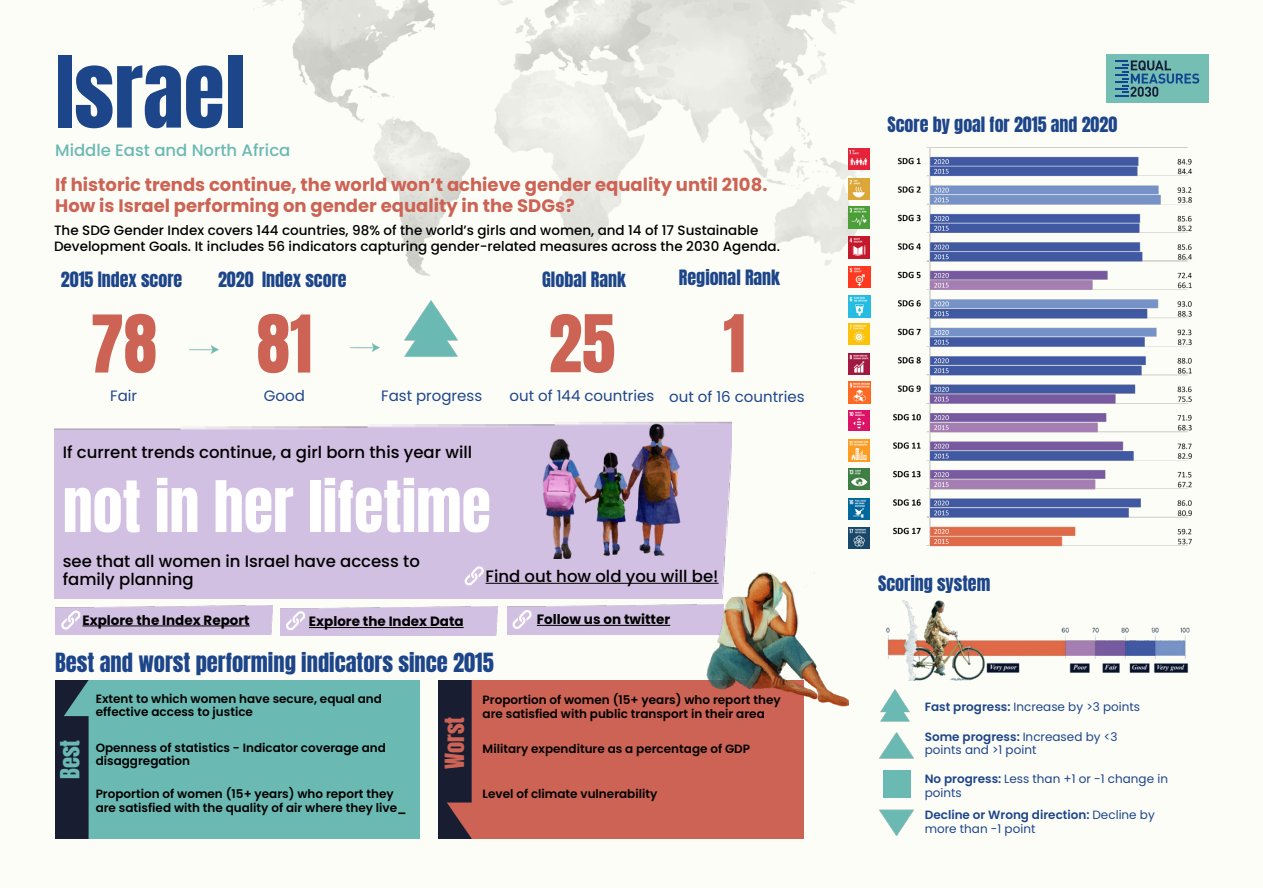
<style>
.page{position:relative;width:1263px;height:893px;background:#fff}
.page>*{position:absolute;margin:0;border:0;box-sizing:border-box;transform-origin:0 0}
.t1{font:84px "Anton";color:#1d458a}
.t2{font:67.5px "Anton";color:#cc6354}
.t3{font:60px "Anton";color:#fff}
.t4{font:22.5px "Anton";color:#1d458a}
.t5{font:22.5px "Anton";color:#cc6354}
.t6{font:22.5px "Anton";color:#6ab9b3}
.t7{font:700 18px/21.6px "Poppins";color:#cc6354}
.t8{font:18px "Anton";color:#1d458a}
.t9{font:500 16.5px/18px "Poppins";color:#000}
.t10{font:500 16.5px "Poppins";color:#6ab9b3}
.t11{font:15px "Poppins";color:#1d458a}
.t12{font:500 13.5px/16.2px "Poppins";color:#000}
.t13{font:700 13.5px "Poppins";color:#000}
.t14{font:600 12px/13.5px "Poppins";color:#000}
.t15{font:12px/13.5px "Poppins";color:#1d458a}
.t16{font:600 12px/13.5px "Poppins";color:#1d458a}
.s1{font-weight:600}
.s2{font-weight:400}
</style>
<div class="page">
<img style="left:55px;top:0;width:1133px;height:839px">
<div style="left:1106px;top:54px;width:103px;height:49px;background:#75beb3"></div>
<svg style="left:1115px;top:60px;width:84px;height:37px"></svg>
<img style="left:56px;top:680px;width:364px;height:159px">
<img style="left:878px;top:594px;width:312px;height:86px">
<img style="left:439px;top:680px;width:364px;height:159px">
<div style="left:54px;top:418px;width:678px;height:181px;background:#d2c0e3"></div>
<img style="left:401px;top:300px;width:61px;height:69px">
<hr style="left:486px;top:583px;width:232px;height:1px;background:#000">
<img style="left:189px;top:335px;width:30px;height:29px">
<img style="left:350px;top:333px;width:30px;height:29px">
<img style="left:56px;top:605px;width:217px;height:30px">
<hr style="left:82px;top:626px;width:168px;height:1px;background:#000">
<svg style="left:61px;top:610px;width:19px;height:20px"></svg>
<img style="left:281px;top:606px;width:216px;height:29px">
<svg style="left:286px;top:611px;width:19px;height:19px"></svg>
<div style="left:507px;top:605px;width:186px;height:29px;background:#d2c0e3"></div>
<hr style="left:537px;top:625px;width:133px;height:1px;background:#000">
<svg style="left:512px;top:610px;width:20px;height:19px"></svg>
<img style="left:491px;top:419px;width:212px;height:140px">
<img style="left:693px;top:566px;width:155px;height:150px">
<img style="left:880px;top:809px;width:33px;height:26px">
<img style="left:878px;top:690px;width:34px;height:38px">
<img style="left:883px;top:770px;width:27px;height:28px">
<img style="left:879px;top:733px;width:34px;height:26px">
<hr style="left:309px;top:627px;width:155px;height:1px;background:#000">
<img style="left:887px;top:148px;width:306px;height:419px">
<svg style="left:464px;top:566px;width:20px;height:19px"></svg>
<img style="left:848px;top:148px;width:22px;height:22px">
<img style="left:848px;top:178px;width:22px;height:22px">
<img style="left:848px;top:207px;width:22px;height:21px">
<img style="left:848px;top:237px;width:22px;height:21px">
<img style="left:849px;top:266px;width:21px;height:22px">
<img style="left:849px;top:296px;width:21px;height:21px">
<img style="left:848px;top:323px;width:21px;height:21px">
<img style="left:848px;top:353px;width:22px;height:22px">
<img style="left:848px;top:381px;width:22px;height:22px">
<img style="left:848px;top:411px;width:22px;height:20px">
<img style="left:848px;top:439px;width:22px;height:22px">
<img style="left:848px;top:468px;width:21px;height:21px">
<img style="left:848px;top:498px;width:21px;height:21px">
<img style="left:848px;top:527px;width:21px;height:21px">
<h1 class="t1" style="left:55px;top:49px;width:192px">Israel</h1>
<h3 class="t10" style="left:55px;top:141px;width:237px">Middle East and North Africa</h3>
<h3 class="t7" style="left:55px;top:174px;width:714px">If historic trends continue, the world won’t achieve gender equality until 2108.<br>How is Israel performing on gender equality in the SDGs?</h3>
<p class="t12" style="left:54px;top:222px;width:727px">The SDG Gender Index covers 144 countries, 98% of the world’s girls and women, and 14 of 17 Sustainable<br>Development Goals. It includes 56 indicators capturing gender-related measures across the 2030 Agenda.</p>
<h3 class="t8" style="left:61px;top:270px;width:123px">2015 Index score</h3>
<h3 class="t8" style="left:218px;top:270px;width:130px">2020 Index score</h3>
<h3 class="t8" style="left:542px;top:270px;width:85px">Global Rank</h3>
<h3 class="t8" style="left:679px;top:268px;width:103px">Regional Rank</h3>
<h2 class="t2" style="left:90px;top:310px;width:68px">78</h2>
<h2 class="t2" style="left:257px;top:310px;width:57px">81</h2>
<h2 class="t2" style="left:549px;top:309px;width:68px">25</h2>
<h2 class="t2" style="left:723px;top:309px;width:24px">1</h2>
<p class="t11" style="left:110px;top:387px;width:28px">Fair</p>
<p class="t11" style="left:264px;top:387px;width:43px">Good</p>
<p class="t11" style="left:381px;top:387px;width:103px">Fast progress</p>
<p class="t11" style="left:510px;top:387px;width:296px">out of 144 countries out of 16 countries</p>
<h3 class="t9" style="left:63px;top:443px;width:411px">If current trends continue, a girl born this year will</h3>
<h3 class="t3" style="left:63px;top:476px;width:430px">not in her lifetime</h3>
<h3 class="t9" style="left:63px;top:552px;width:359px">see that all women in Israel have access to family planning</h3>
<h3 class="t9" style="left:486px;top:567px;width:234px">Find out how old you will be!</h3>
<p class="t13" style="left:82px;top:612px;width:169px">Explore the Index Report</p>
<p class="t13" style="left:537px;top:611px;width:135px">Follow us on twitter</p>
<p class="t13" style="left:309px;top:614px;width:156px">Explore the Index Data</p>
<h3 class="t4" style="left:55px;top:651px;width:440px">Best and worst performing indicators since 2015</h3>
<h3 class="t6" style="left:59px;top:779px;width:41px;rotate:-90deg">Best</h3>
<p class="t14" style="left:96px;top:692px;width:288px">Extent to which women have secure, equal and effective access to justice</p>
<p class="t14" style="left:483px;top:693px;width:300px">Proportion of women (15+ years) who report they are satisfied with public transport in their area</p>
<p class="t14" style="left:96px;top:741px;width:292px">Openness of statistics - Indicator coverage and disaggregation</p>
<p class="t14" style="left:483px;top:742px;width:269px">Military expenditure as a percentage of GDP</p>
<p class="t14" style="left:96px;top:787px;width:312px">Proportion of women (15+ years) who report they are satisfied with the quality of air where they live_</p>
<p class="t14" style="left:483px;top:787px;width:176px">Level of climate vulnerability</p>
<h3 class="t5" style="left:443px;top:769px;width:54px;rotate:-90deg">Worst</h3>
<h3 class="t8" style="left:887px;top:115px;width:231px">Score by goal for 2015 and 2020</h3>
<h3 class="t8" style="left:878px;top:575px;width:114px">Scoring system</h3>
<p class="t15" style="left:925px;top:700px;width:217px"><span class="s1">Fast progress:</span> Increase by &gt;3 points</p>
<p class="t15" style="left:925px;top:730px;width:194px"><span class="s1">Some progress:</span> Increased by &lt;3 points and &gt;1 point</p>
<p class="t15" style="left:925px;top:772px;width:245px"><span class="s1">No progress:</span> Less than +1 or -1 change in points</p>
<p class="t16" style="left:925px;top:808px;width:232px">Decline or Wrong direction: <span class="s2">Decline by more than -1 point</span></p>
</div>
